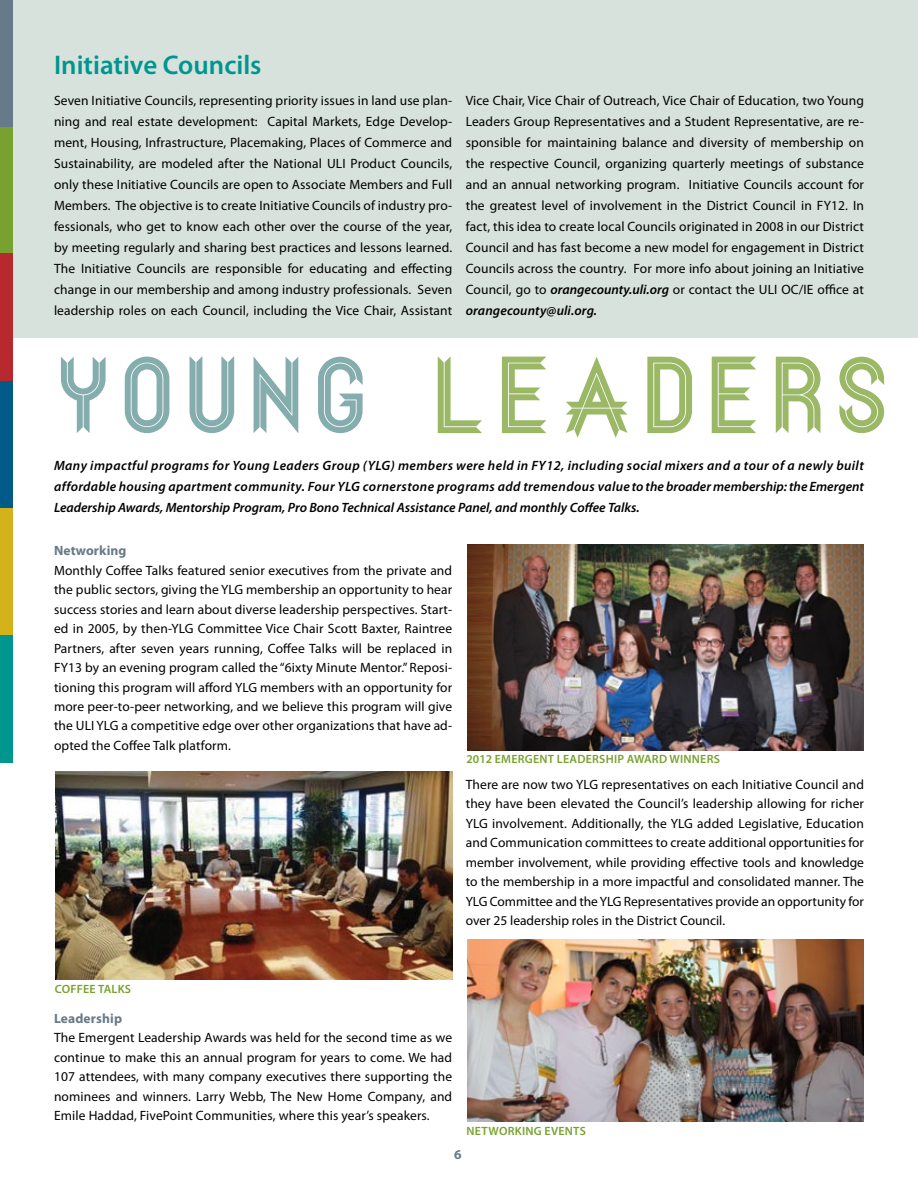
<style>
.page{position:relative;width:918px;height:1188px;background:#fff}
.page>*{position:absolute;margin:0;border:0;box-sizing:border-box;transform-origin:0 0}
.t1{font:97.5px "Ribbon";letter-spacing:.06em;color:#9ab865}
.t2{font:97.5px "Ribbon";color:#85adae}
.t3{font:600 27px "Myriad Pro";color:#009690}
.t4{font:13.5px/19.5px "Myriad Pro";letter-spacing:.01em;color:#000;text-align:justify}
.t5{font:italic 600 13.5px/21px "Myriad Pro";color:#000;text-align:justify}
.t6{font:700 13.5px "Myriad Pro";letter-spacing:.01em;color:#677a87}
.t7{font:600 12px "Myriad Pro";letter-spacing:.02em;color:#78a22f}
.s1{font-weight:600;font-style:italic}
.s2{color:#85adae}
</style>
<div class="page">
<img style="left:56px;top:772px;width:396px;height:208px">
<img style="left:467px;top:545px;width:397px;height:205px">
<img style="left:467px;top:939px;width:397px;height:182px">
<div style="left:0;top:0;width:918px;height:338px;background:#d7e2dc"></div>
<div style="left:0;top:0;width:13px;height:127px;background:#677a87"></div>
<div style="left:0;top:127px;width:13px;height:128px;background:#78a22f"></div>
<div style="left:0;top:254px;width:13px;height:127px;background:#b8292f"></div>
<div style="left:0;top:381px;width:13px;height:128px;background:#005b89"></div>
<div style="left:0;top:508px;width:13px;height:128px;background:#d3b21b"></div>
<div style="left:0;top:636px;width:13px;height:127px;background:#009690"></div>
<h2 class="t3" style="left:54px;top:48px;width:209px">INITIATIVE COUNCILS</h2>
<p class="t4" style="left:54px;top:90px;width:400px;line-height:21px">Seven Initiative Councils, representing priority issues in land use plan&shy;ning and real estate development: Capital Markets, Edge Develop&shy;ment, Housing, Infrastructure, Placemaking, Places of Commerce and Sustainability, are modeled after the National ULI Product Councils, only these Initiative Councils are open to Associate Members and Full Members. The objective is to create Initiative Councils of industry pro&shy;fessionals, who get to know each other over the course of the year, by meeting regularly and sharing best practices and lessons learned.<br>The Initiative Councils are responsible for educating and effecting change in our membership and among industry professionals. Seven leadership roles on each Council, including the Vice Chair, Assistant</p>
<p class="t4" style="left:466px;top:90px;width:400px;line-height:21px">Vice Chair, Vice Chair of Outreach, Vice Chair of Education, two Young Leaders Group Representatives and a Student Representative, are re&shy;sponsible for maintaining balance and diversity of membership on the respective Council, organizing quarterly meetings of substance and an annual networking program. Initiative Councils account for the greatest level of involvement in the District Council in FY12. In fact, this idea to create local Councils originated in 2008 in our District Council and has fast become a new model for engagement in District Councils across the country. For more info about joining an Initiative Council, go to <span class="s1">orangecounty.uli.org</span> or contact the ULI OC/IE office at <span class="s1">orangecounty@uli.org.</span></p>
<h1 class="t2" style="left:54px;top:307px;width:124px">YOUN</h1>
<h1 class="t1" style="left:311px;top:307px;width:582px"><span class="s2">G</span> LEADERS</h1>
<p class="t5" style="left:54px;top:455px;width:812px">Many impactful programs for Young Leaders Group (YLG) members were held in FY12, including social mixers and a tour of a newly built affordable housing apartment community. Four YLG cornerstone programs add tremendous value to the broader membership: the Emergent Leadership Awards, Mentorship Program, Pro Bono Technical Assistance Panel, and monthly Coffee Talks.</p>
<p class="t6" style="left:54px;top:542px;width:74px">Networking</p>
<p class="t4" style="left:54px;top:560px;width:400px">Monthly Coffee Talks featured senior executives from the private and the public sectors, giving the YLG membership an opportunity to hear success stories and learn about diverse leadership perspectives. Start&shy;ed in 2005, by then-YLG Committee Vice Chair Scott Baxter, Raintree Partners, after seven years running, Coffee Talks will be replaced in FY13 by an evening program called the “6ixty Minute Mentor.” Reposi&shy;tioning this program will afford YLG members with an opportunity for more peer-to-peer networking, and we believe this program will give the ULI YLG a competitive edge over other organizations that have ad&shy;opted the Coffee Talk platform.</p>
<p class="t7" style="left:466px;top:751px;width:255px">2012 EMERGENT LEADERSHIP AWARD WINNERS</p>
<p class="t4" style="left:466px;top:774px;width:400px">There are now two YLG representatives on each Initiative Council and they have been elevated the Council’s leadership allowing for richer YLG involvement. Additionally, the YLG added Legislative, Education and Communication committees to create additional opportunities for member involvement, while providing effective tools and knowledge to the membership in a more impactful and consolidated manner. The YLG Committee and the YLG Representatives provide an opportunity for over 25 leadership roles in the District Council.</p>
<p class="t7" style="left:55px;top:981px;width:15px">COFFEE</p>
<p class="t7" style="left:98px;top:981px;width:35px">TALKS</p>
<p class="t6" style="left:54px;top:1010px;width:70px">Leadership</p>
<p class="t4" style="left:54px;top:1028px;width:400px">The Emergent Leadership Awards was held for the second time as we continue to make this an annual program for years to come. We had 107 attendees, with many company executives there supporting the nominees and winners. Larry Webb, The New Home Company, and Emile Haddad, FivePoint Communities, where this year’s speakers.</p>
<p class="t7" style="left:467px;top:1123px;width:121px">NETWORKI NG EVENTS</p>
<p class="t6" style="left:454px;top:1146px;width:9px">6</p>
</div>
